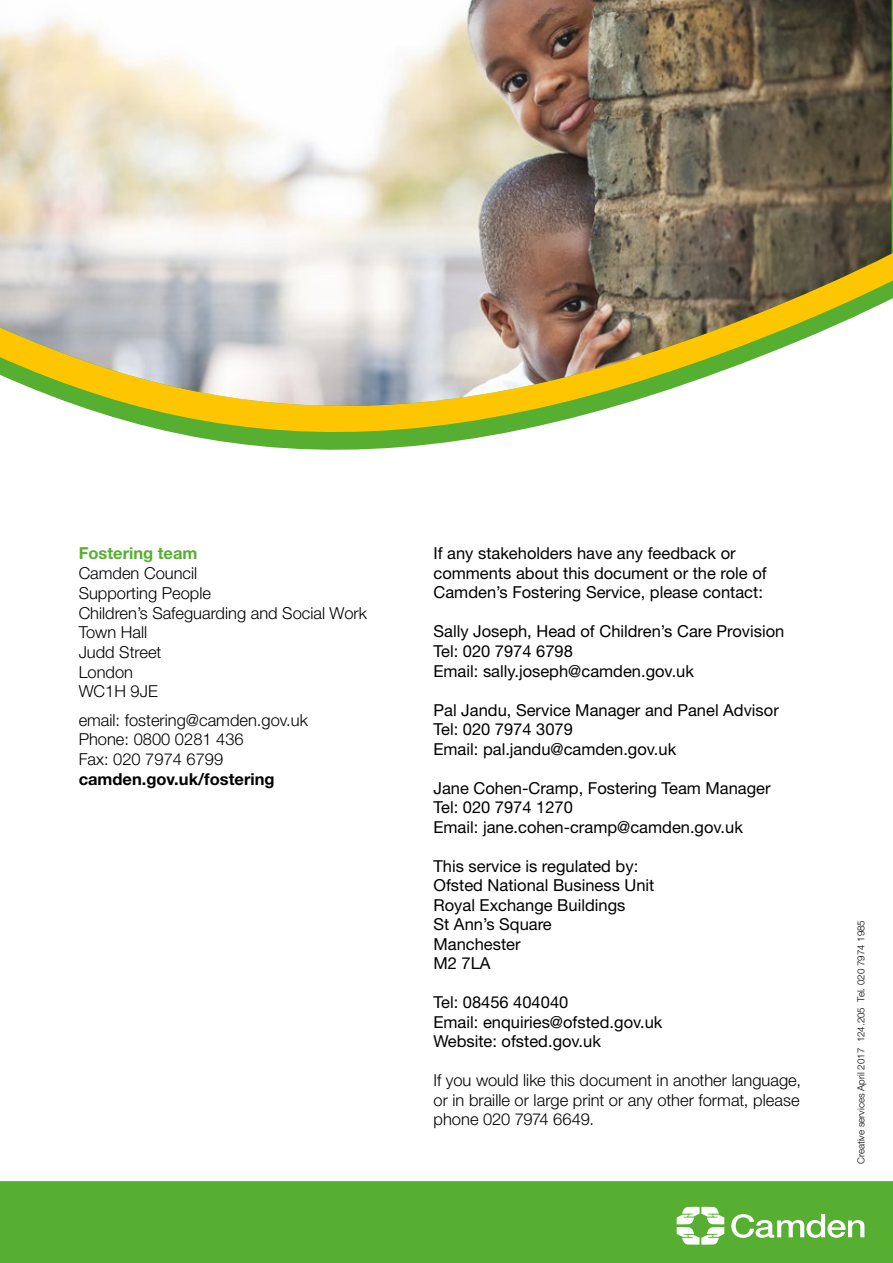
<style>
.page{position:relative;width:893px;height:1263px;background:#fff}
.page>*{position:absolute;margin:0;border:0;box-sizing:border-box;transform-origin:0 0}
.t1{font:16.5px/19.5px "Helvetica Neue";color:#000}
.t2{font:300 16.5px/19.6px "Helvetica Neue";color:#000}
.t3{font:700 16.5px "Helvetica Neue";color:#000}
.t4{font:700 16.5px "Helvetica Neue";color:#56af31}
.t5{font:300 9.75px "Helvetica Neue";color:#000}
</style>
<div class="page">
<svg style="left:208px;top:0;width:685px;height:450px"></svg>
<img style="left:0;top:0;width:891px;height:439px">
<div style="left:0;top:1181px;width:893px;height:82px;background:#56af31"></div>
<svg style="left:731px;top:1214px;width:133px;height:24px"></svg>
<svg style="left:677px;top:1207px;width:47px;height:38px"></svg>
<p class="t4" style="left:79px;top:543px;width:120px">Fostering team</p>
<p class="t2" style="left:79px;top:563px;width:290px">Camden Council<br>Supporting People<br>Children’s Safeguarding and Social Work<br>Town Hall<br>Judd Street<br>London<br>WC1H 9JE</p>
<p class="t2" style="left:79px;top:709px;width:231px">email: fostering@camden.gov.uk<br>Phone: 0800 0281 436<br>Fax: 020 7974 6799</p>
<p class="t3" style="left:79px;top:769px;width:197px">camden.gov.uk/fostering</p>
<p class="t1" style="left:433px;top:544px;width:335px">If any stakeholders have any feedback or comments about this document or the role of<br>Camden’s Fostering Service, please contact:</p>
<p class="t1" style="left:433px;top:622px;width:352px">Sally Joseph, Head of Children’s Care Provision<br>Tel: 020 7974 6798<br>Email: sally.joseph@camden.gov.uk</p>
<p class="t1" style="left:433px;top:700px;width:347px">Pal Jandu, Service Manager and Panel Advisor<br>Tel: 020 7974 3079<br>Email: pal.jandu@camden.gov.uk</p>
<p class="t1" style="left:433px;top:778px;width:339px">Jane Cohen-Cramp, Fostering Team Manager<br>Tel: 020 7974 1270<br>Email: jane.cohen-cramp@camden.gov.uk</p>
<p class="t1" style="left:433px;top:856px;width:222px">This service is regulated by:<br>Ofsted National Business Unit<br>Royal Exchange Buildings<br>St Ann’s Square<br>Manchester<br>M2 7LA</p>
<p class="t1" style="left:433px;top:992px;width:230px">Tel: 08456 404040<br>Email: enquiries@ofsted.gov.uk<br>Website: ofsted.gov.uk</p>
<p class="t2" style="left:433px;top:1070px;width:369px;text-align:justify">If you would like this document in another language, or in braille or large print or any other format, please phone 020 7974 6649.</p>
<p class="t5" style="left:855px;top:1164px;width:246px;rotate:-90deg">Creative services April 2017 124.205 Tel. 020 7974 1985</p>
</div>
